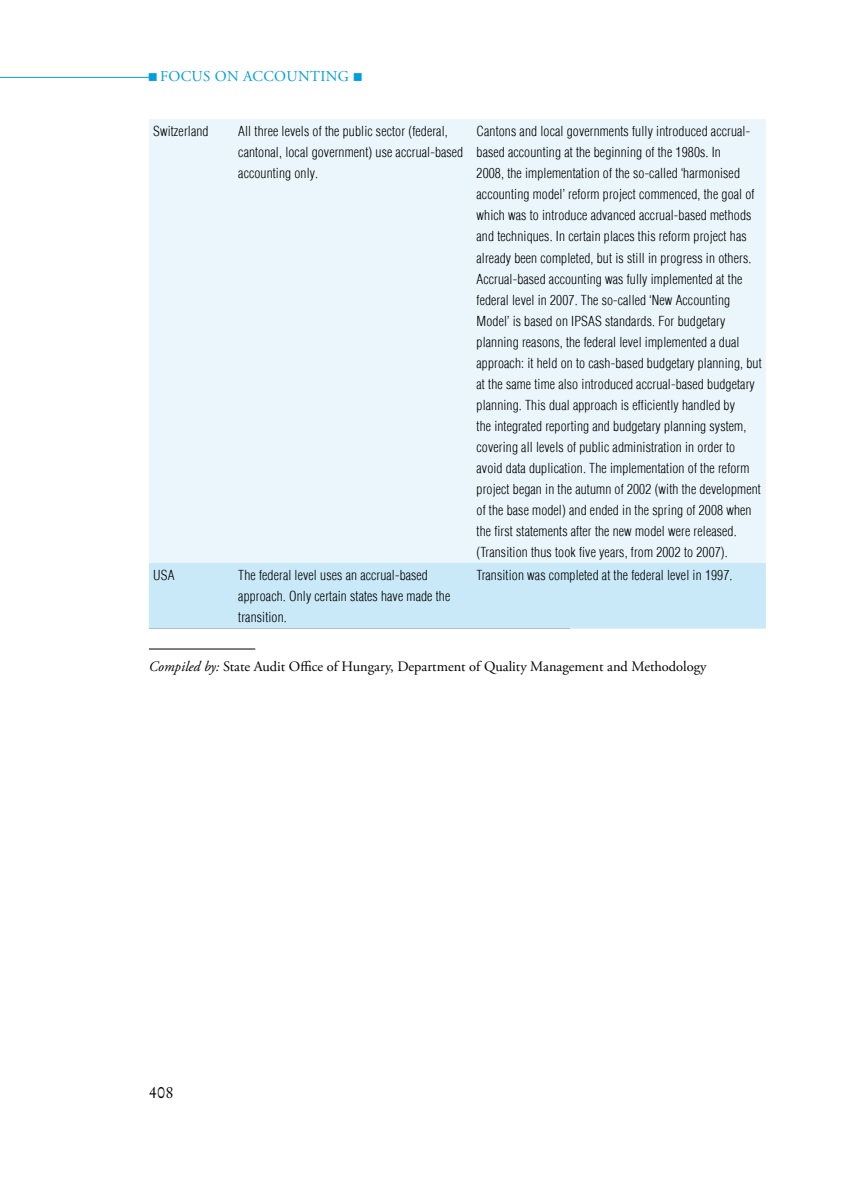
<style>
.page{position:relative;width:851px;height:1191px;background:#fff}
.page>*{position:absolute;margin:0;border:0;box-sizing:border-box;transform-origin:0 0}
.t1{font:16.5px "Original Garamond HU Normal";color:#000}
.t2{font:15px "Adobe Garamond Pro";letter-spacing:.215em;color:#009ee0}
.t3{font:14.4px "Adobe Garamond Pro";letter-spacing:-.005em;color:#000}
.t4{font:300 condensed 13.5px/21px "H Helvetica";letter-spacing:.01em;color:#000}
.s1{font-style:italic}
</style>
<div class="page">
<hr style="left:0;top:77px;width:149px;height:1px;background:#009ee0">
<hr style="left:149px;top:648px;width:106px;height:1px;background:#000">
<div style="left:149px;top:119px;width:616px;height:444px;background:#ebf6fc"></div>
<div style="left:149px;top:563px;width:616px;height:65px;background:#c9e9f8"></div>
<p class="t2" style="left:148px;top:67px;width:217px">■ Focus on Accounting ■</p>
<p class="t4" style="left:153px;top:121px;width:57px">Switzerland</p>
<p class="t4" style="left:238px;top:121px;width:226px">All three levels of the public sector (federal, cantonal, local government) use accrual-based accounting only.</p>
<p class="t4" style="left:476px;top:121px;width:286px">Cantons and local governments fully introduced accrual&shy;based accounting at the beginning of the 1980s. In<br>2008, the implementation of the so-called ‘harmonised accounting model’ reform project commenced, the goal of which was to introduce advanced accrual-based methods and techniques. In certain places this reform project has already been completed, but is still in progress in others.<br>Accrual-based accounting was fully implemented at the federal level in 2007. The so-called ‘New Accounting Model’ is based on IPSAS standards. For budgetary planning reasons, the federal level implemented a dual approach: it held on to cash-based budgetary planning, but at the same time also introduced accrual-based budgetary planning. This dual approach is efficiently handled by<br>the integrated reporting and budgetary planning system, covering all levels of public administration in order to avoid data duplication. The implementation of the reform project began in the autumn of 2002 (with the development of the base model) and ended in the spring of 2008 when the first statements after the new model were released. (Transition thus took five years, from 2002 to 2007).</p>
<p class="t4" style="left:153px;top:565px;width:23px">US A</p>
<p class="t4" style="left:238px;top:565px;width:213px">The federal level uses an accrual-based approach. Only certain states have made the transition.</p>
<p class="t4" style="left:476px;top:565px;width:257px">Transition was completed at the federal level in 1997.</p>
<p class="t3" style="left:149px;top:657px;width:559px"><span class="s1">Compiled by:</span> State Audit Office of Hungary, Department of Quality Management and Methodology</p>
<p class="t1" style="left:149px;top:1081px;width:26px">408</p>
</div>
